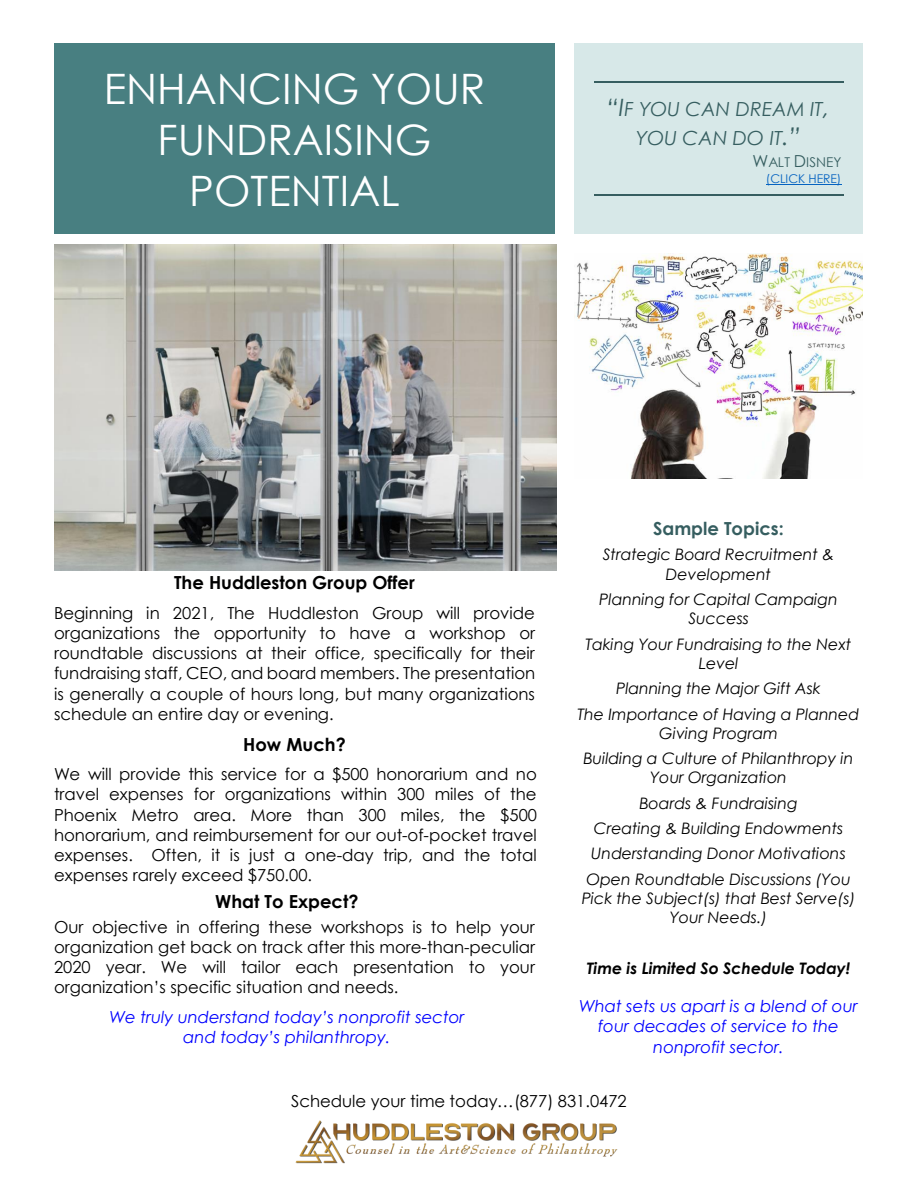
<style>
.page{position:relative;width:918px;height:1188px;background:#fff}
.page>*{position:absolute;margin:0;border:0;box-sizing:border-box;transform-origin:0 0}
.t1{font:42px/51.4px "Century Gothic";color:#fff;text-align:center}
.t2{font:italic 19.5px/29.5px "Century Gothic";color:#365e60;text-align:center}
.t3{font:700 18px "Century Gothic";color:#000}
.t4{font:700 18px "Century Gothic";color:#365e60}
.t5{font:16.5px/20.2px "Century Gothic";color:#000;text-align:justify}
.t6{font:italic 16.5px/20.2px "Century Gothic";color:#00f;text-align:center}
.t7{font:italic 15.9px/19.2px "Century Gothic";color:#000;text-align:center}
.t8{font:italic 700 15.9px "Century Gothic";color:#000}
.t9{font:13.5px "Century Gothic";color:#365e60}
.t10{font:12px "Century Gothic";letter-spacing:-.005em;color:#0563c1}
.s1{font-size:24px}
.s2{font-size:16.5px}
</style>
<div class="page">
<div style="left:54px;top:43px;width:501px;height:191px;background:#487f81"></div>
<div style="left:574px;top:43px;width:289px;height:191px;background:#d7e8e8"></div>
<hr style="left:594px;top:81px;width:249px;height:1px;background:#365e60">
<hr style="left:766px;top:184px;width:75px;height:1px;background:#0563c1">
<hr style="left:594px;top:194px;width:249px;height:2px;background:#365e60">
<img style="left:54px;top:244px;width:502px;height:327px">
<img style="left:574px;top:253px;width:289px;height:225px">
<img style="left:295px;top:1120px;width:323px;height:44px">
<p class="t1" style="left:104px;top:61px;width:383px">ENHANCING YOUR<br>FUNDRAISING<br>POTENTIAL</p>
<p class="t2" style="left:607px;top:93px;width:224px"><span class="s1">“I</span>F YOU CAN DREAM IT<span class="s1">,<br></span>YOU CAN DO IT<span class="s1">.”</span></p>
<p class="t9" style="left:753px;top:154px;width:90px"><span class="s2">W</span>ALT <span class="s2">D</span>ISNEY</p>
<p class="t10" style="left:766px;top:171px;width:77px">(CLICK HERE)</p>
<p class="t4" style="left:653px;top:517px;width:132px">Sample Topics:</p>
<p class="t7" style="left:603px;top:544px;width:233px">Strategic Board Recruitment &amp;<br>Development</p>
<p class="t7" style="left:599px;top:589px;width:240px">Planning for Capital Campaign<br>Success</p>
<p class="t7" style="left:585px;top:634px;width:267px">Taking Your Fundraising to the Next<br>Level</p>
<p class="t7" style="left:616px;top:678px;width:206px">Planning the Major Gift Ask</p>
<p class="t7" style="left:578px;top:704px;width:283px">The Importance of Having a Planned<br>Giving Program</p>
<p class="t7" style="left:583px;top:748px;width:271px">Building a Culture of Philanthropy in<br>Your Organization</p>
<p class="t7" style="left:639px;top:793px;width:160px">Boards &amp; Fundraising</p>
<p class="t7" style="left:594px;top:818px;width:251px">Creating &amp; Building Endowments</p>
<p class="t7" style="left:591px;top:843px;width:256px">Understanding Donor Motivations</p>
<p class="t7" style="left:582px;top:869px;width:275px">Open Roundtable Discussions (You<br>Pick the Subject(s) that Best Serve(s)<br>Your Needs.)</p>
<p class="t8" style="left:587px;top:958px;width:265px">Time is Limited So Schedule Today!</p>
<p class="t6" style="left:579px;top:995px;width:280px">What sets us apart is a blend of our four decades of service to the nonprofit sector.</p>
<p class="t5" style="left:291px;top:1090px;width:337px">Schedule your time today…(877) 831.0472</p>
<p class="t3" style="left:174px;top:571px;width:242px">The Huddleston Group Offer</p>
<p class="t5" style="left:54px;top:602px;width:483px">Beginning in 2021, The Huddleston Group will provide organizations the opportunity to have a workshop or roundtable discussions at their office, specifically for their fundraising staff, CEO, and board members. The presentation is generally a couple of hours long, but many organizations schedule an entire day or evening.</p>
<p class="t3" style="left:243px;top:733px;width:104px">How Much?</p>
<p class="t5" style="left:54px;top:763px;width:484px">We will provide this service for a $500 honorarium and no travel expenses for organizations within 300 miles of the Phoenix Metro area. More than 300 miles, the $500 honorarium, and reimbursement for our out-of-pocket travel expenses. Often, it is just a one-day trip, and the total expenses rarely exceed $750.00.</p>
<p class="t3" style="left:215px;top:890px;width:145px">What To Expect?</p>
<p class="t5" style="left:54px;top:916px;width:483px">Our objective in offering these workshops is to help your organization get back on track after this more-than-peculiar 2020 year. We will tailor each presentation to your organization’s specific situation and needs.</p>
<p class="t6" style="left:109px;top:1006px;width:356px">We truly understand today’s nonprofit sector and today’s philanthropy.</p>
</div>
